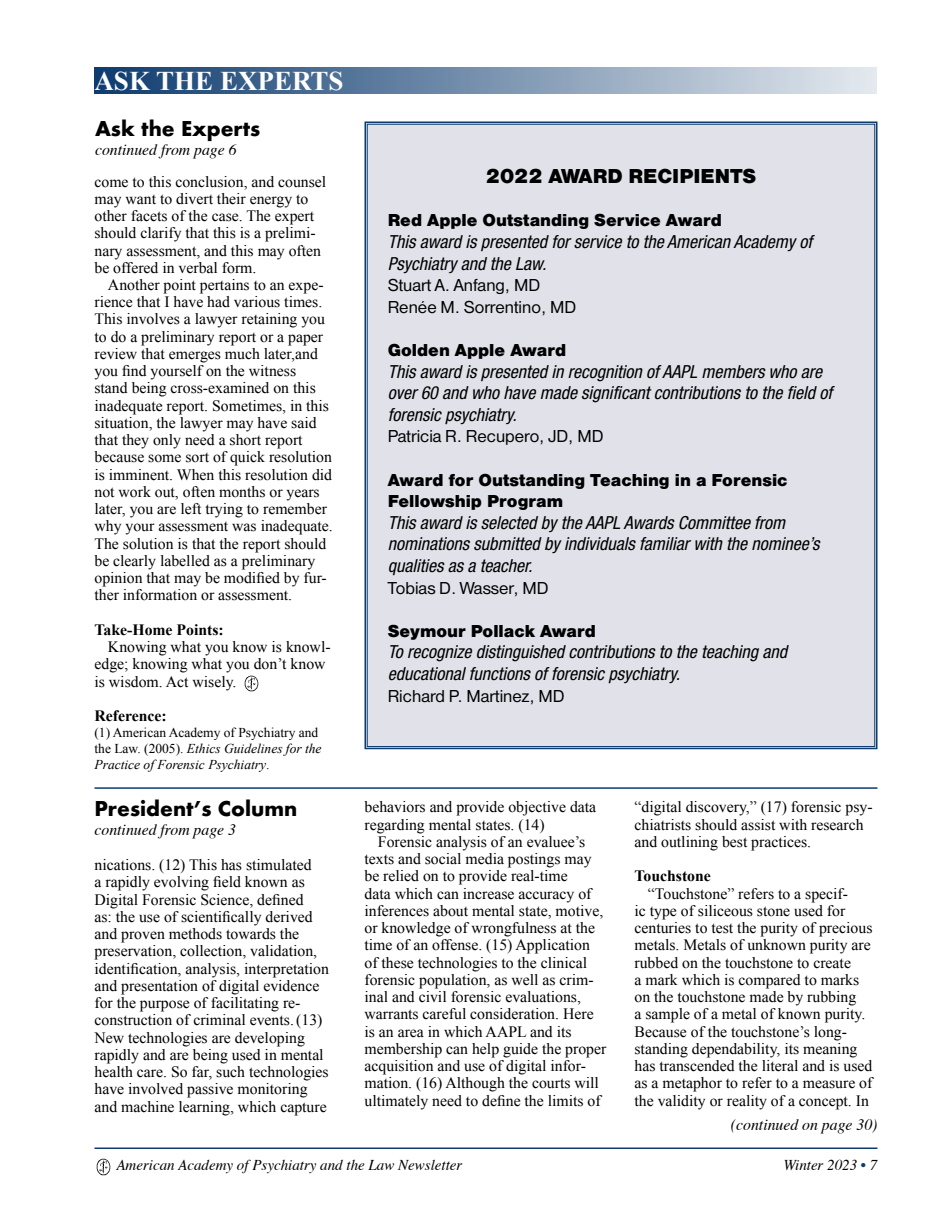
<style>
.page{position:relative;width:945px;height:1215px;background:#fff}
.page>*{position:absolute;margin:0;border:0;box-sizing:border-box;transform-origin:0 0}
.t1{font:700 27px "Times New Roman";color:#fff}
.t2{font:22.5px "Futura Bld";color:#000}
.t3{font:21px "Helvetica Bld";color:#000}
.t4{font:italic condensed 18px/21.6px "Helvetica Neue";color:#000}
.t5{font:18px/21.6px "Helvetica Bld";color:#000}
.t6{font:18px/21.6px "Helvetica Rmn";color:#000}
.t7{font:15.75px/17.2px "Times New Roman";color:#000}
.t8{font:italic 15.75px "Times";color:#000}
.t9{font:700 15.75px "Times New Roman";color:#000}
.t10{font:italic 15px "Times";color:#000}
.t11{font:italic 13.5px/15.8px "Times New Roman";color:#000}
.s1{font-style:normal}
.s2{color:#0e3c70}
</style>
<div class="page">
<hr style="left:94px;top:1148px;width:784px;height:1px;background:#0e3c70">
<img style="left:96px;top:1158px;width:15px;height:17px">
<div style="left:94px;top:68px;width:784px;height:26px;background:linear-gradient(to right,#0d3b6f,#e5eaef)"></div>
<div style="left:364px;top:121px;width:514px;height:629px;background:#e0e1e9"></div>
<hr style="left:94px;top:787px;width:784px;height:2px;background:#0e3c70">
<img style="left:244px;top:675px;width:15px;height:17px">
<h1 class="t1" style="left:94px;top:62px;width:251px">ASK THE EXPERTS</h1>
<h2 class="t2" style="left:95px;top:114px;width:167px">Ask the Experts</h2>
<p class="t8" style="left:95px;top:136px;width:143px">continued from page 6</p>
<p class="t7" style="left:94px;top:172px;width:233px">come to this conclusion, and counsel may want to divert their energy to other facets of the case. The expert should clarify that this is a prelimi&shy;nary assessment, and this may often be offered in verbal form.</p>
<p class="t7" style="left:94px;top:276px;width:240px;text-indent:14px">Another point pertains to an expe&shy;rience that I have had various times.<br>This involves a lawyer retaining you to do a preliminary report or a paper review that emerges much later,and you find yourself on the witness stand being cross-examined on this inadequate report. Sometimes, in this situation, the lawyer may have said that they only need a short report because some sort of quick resolution is imminent. When this resolution did not work out, often months or years later, you are left trying to remember why your assessment was inadequate.<br>The solution is that the report should be clearly labelled as a preliminary opinion that may be modified by fur&shy;ther information or assessment.</p>
<p class="t9" style="left:94px;top:619px;width:131px">Take-Home Points:</p>
<p class="t7" style="left:94px;top:638px;width:238px;text-indent:13px">Knowing what you know is knowl&shy;edge; knowing what you don’t know is wisdom. Act wisely.</p>
<p class="t9" style="left:94px;top:705px;width:74px">Reference:</p>
<p class="t11" style="left:94px;top:724px;width:229px"><span class="s1">(1) American Academy of Psychiatry and the Law. (2005).</span> Ethics Guidelines for the<br>Practice of Forensic Psychiatry<span class="s1">.</span></p>
<h2 class="t2" style="left:94px;top:793px;width:204px">President’s Column</h2>
<p class="t8" style="left:94px;top:816px;width:143px">continued from page 3</p>
<p class="t7" style="left:94px;top:856px;width:236px">nications. (12) This has stimulated<br>a rapidly evolving field known as Digital Forensic Science, defined<br>as: the use of scientifically derived and proven methods towards the preservation, collection, validation, identification, analysis, interpretation and presentation of digital evidence for the purpose of facilitating re&shy;construction of criminal events.(13)<br>New technologies are developing rapidly and are being used in mental health care. So far, such technologies have involved passive monitoring and machine learning, which capture</p>
<h3 class="t3" style="left:486px;top:162px;width:272px">2022 AWARD RECIPIENTS</h3>
<p class="t5" style="left:388px;top:211px;width:336px">Red Apple Outstanding Service Award</p>
<p class="t4" style="left:388px;top:231px;width:426px">This award is presented for service to the American Academy of<br>Psychiatry and the Law.</p>
<p class="t6" style="left:388px;top:276px;width:190px">Stuart A. Anfang, MD<br>Renée M. Sorrentino, MD</p>
<p class="t5" style="left:388px;top:341px;width:180px">Golden Apple Award</p>
<p class="t4" style="left:388px;top:360px;width:446px">This award is presented in recognition of AAPL members who are over 60 and who have made significant contributions to the field of forensic psychiatry.</p>
<p class="t6" style="left:388px;top:427px;width:217px">Patricia R. Recupero, JD, MD</p>
<p class="t5" style="left:388px;top:470px;width:401px">Award for Outstanding Teaching in a Forensic<br>Fellowship Program</p>
<p class="t4" style="left:388px;top:511px;width:433px">This award is selected by the AAPL Awards Committee from nominations submitted by individuals familiar with the nominee’s qualities as a teacher.</p>
<p class="t6" style="left:388px;top:578px;width:162px">Tobias D. Wasser, MD</p>
<p class="t5" style="left:388px;top:621px;width:210px">Seymour Pollack Award</p>
<p class="t4" style="left:388px;top:641px;width:401px">To recognize distinguished contributions to the teaching and educational functions of forensic psychiatry.</p>
<p class="t6" style="left:388px;top:686px;width:179px">Richard P. Martinez, MD</p>
<p class="t7" style="left:364px;top:798px;width:233px">behaviors and provide objective data regarding mental states. (14)</p>
<p class="t7" style="left:364px;top:833px;width:243px;text-indent:13px">Forensic analysis of an evaluee’s texts and social media postings may be relied on to provide real-time<br>data which can increase accuracy of inferences about mental state, motive, or knowledge of wrongfulness at the time of an offense. (15) Application of these technologies to the clinical forensic population, as well as crim&shy;inal and civil forensic evaluations, warrants careful consideration. Here is an area in which AAPL and its membership can help guide the proper acquisition and use of digital infor&shy;mation. (16) Although the courts will ultimately need to define the limits of</p>
<p class="t7" style="left:635px;top:798px;width:240px">“digital discovery,” (17) forensic psy&shy;chiatrists should assist with research and outlining best practices.</p>
<p class="t9" style="left:635px;top:865px;width:78px">Touchstone</p>
<p class="t7" style="left:635px;top:884px;width:239px;text-indent:13px">“Touchstone” refers to a specif-<br>ic type of siliceous stone used for centuries to test the purity of precious metals. Metals of unknown purity are rubbed on the touchstone to create<br>a mark which is compared to marks on the touchstone made by rubbing<br>a sample of a metal of known purity.<br>Because of the touchstone’s long&shy;standing dependability, its meaning has transcended the literal and is used as a metaphor to refer to a measure of the validity or reality of a concept. In</p>
<p class="t8" style="left:731px;top:1111px;width:148px">(continued on page 30)</p>
<p class="t10" style="left:116px;top:1152px;width:347px">American Academy of Psychiatry and the Law Newsletter</p>
<p class="t10" style="left:783px;top:1152px;width:96px">Winter 2023 <span class="s2">•</span> 7</p>
</div>
